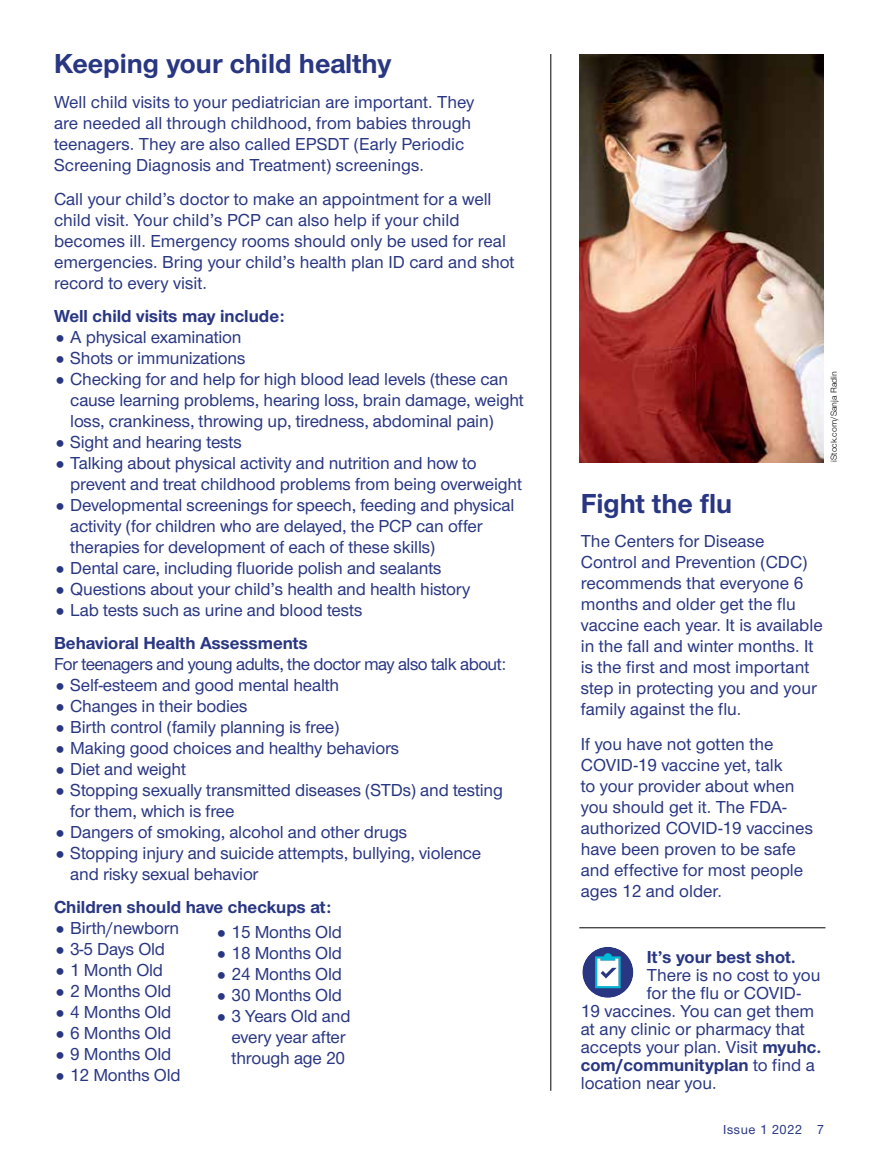
<style>
.page{position:relative;width:878px;height:1161px;background:#fff}
.page>*{position:absolute;margin:0;border:0;box-sizing:border-box;transform-origin:0 0}
.Hed_sans_secondary_A{font:700 28.5px "UHC Sans";color:#293682}
.Sans_no_indent_AMC{font:500 18px/21px "UHC Sans";letter-spacing:-.01em;color:#293682}
.CTA_new_AMC{font:500 18px "UHC Sans";color:#293682}
.Subhead_AMC{font:700 18px "UHC Sans";color:#293682}
.Subhead_AMC-2{font:500 18px "UHC Sans";letter-spacing:-.03em;color:#293682}
.CTA_new_AMC-2{font:700 18px "UHC Sans";color:#293682}
.Folio_R_AMC{font:500 13.5px "UHC Sans";letter-spacing:.04em;color:#293682}
.Legal_language_AMC{font:9px "UHC Sans";color:#000}
.s1{font-weight:700}
.s2{font-weight:500}
</style>
<div class="page">
<hr style="left:579px;top:928px;width:246px;height:1px;background:#000">
<hr style="left:550px;top:54px;width:1px;height:1037px;background:#000">
<div style="left:582px;top:947px;width:51px;height:51px;background:#293682;border-radius:50%"></div>
<svg style="left:595px;top:953px;width:25px;height:35px"></svg>
<img style="left:579px;top:54px;width:245px;height:409px">
<p class="Hed_sans_secondary_A" style="left:54px;top:44px;width:339px">Keeping your child healthy</p>
<p class="Sans_no_indent_AMC" style="left:54px;top:90px;width:422px">Well child visits to your pediatrician are important. They are needed all through childhood, from babies through teenagers. They are also called EPSDT (Early Periodic Screening Diagnosis and Treatment) screenings.</p>
<p class="Sans_no_indent_AMC" style="left:54px;top:188px;width:462px">Call your child’s doctor to make an appointment for a well child visit. Your child’s PCP can also help if your child becomes ill. Emergency rooms should only be used for real emergencies. Bring your child’s health plan ID card and shot record to every visit.</p>
<p class="Subhead_AMC" style="left:54px;top:304px;width:232px">Well child visits may include:</p>
<p class="Sans_no_indent_AMC" style="left:70px;top:326px;width:173px">A physical examination</p>
<p class="Sans_no_indent_AMC" style="left:70px;top:347px;width:177px">Shots or immunizations</p>
<p class="Sans_no_indent_AMC" style="left:70px;top:368px;width:455px">Checking for and help for high blood lead levels (these can cause learning problems, hearing loss, brain damage, weight loss, crankiness, throwing up, tiredness, abdominal pain)</p>
<p class="Sans_no_indent_AMC" style="left:70px;top:431px;width:173px">Sight and hearing tests</p>
<p class="Sans_no_indent_AMC" style="left:70px;top:452px;width:453px">Talking about physical activity and nutrition and how to prevent and treat childhood problems from being overweight</p>
<p class="Sans_no_indent_AMC" style="left:70px;top:494px;width:446px">Developmental screenings for speech, feeding and physical activity (for children who are delayed, the PCP can offer therapies for development of each of these skills)</p>
<p class="Sans_no_indent_AMC" style="left:70px;top:557px;width:373px">Dental care, including fluoride polish and sealants</p>
<p class="Sans_no_indent_AMC" style="left:70px;top:578px;width:401px">Questions about your child’s health and health history</p>
<p class="Sans_no_indent_AMC" style="left:70px;top:599px;width:294px">Lab tests such as urine and blood tests</p>
<p class="Subhead_AMC" style="left:54px;top:631px;width:255px">Behavioral Health Assessments</p>
<p class="Subhead_AMC-2" style="left:54px;top:652px;width:454px">For teenagers and young adults, the doctor may also talk about:</p>
<p class="Sans_no_indent_AMC" style="left:70px;top:674px;width:270px">Self-esteem and good mental health</p>
<p class="Sans_no_indent_AMC" style="left:70px;top:695px;width:179px">Changes in their bodies</p>
<p class="Sans_no_indent_AMC" style="left:70px;top:716px;width:271px">Birth control (family planning is free)</p>
<p class="Sans_no_indent_AMC" style="left:70px;top:737px;width:330px">Making good choices and healthy behaviors</p>
<p class="Sans_no_indent_AMC" style="left:70px;top:758px;width:117px">Diet and weight</p>
<p class="Sans_no_indent_AMC" style="left:70px;top:779px;width:434px">Stopping sexually transmitted diseases (STDs) and testing for them, which is free</p>
<p class="Sans_no_indent_AMC" style="left:70px;top:821px;width:338px">Dangers of smoking, alcohol and other drugs</p>
<p class="Sans_no_indent_AMC" style="left:70px;top:842px;width:412px">Stopping injury and suicide attempts, bullying, violence and risky sexual behavior</p>
<p class="Subhead_AMC" style="left:54px;top:895px;width:279px">Children should have checkups at:</p>
<p class="Sans_no_indent_AMC" style="left:70px;top:917px;width:110px">Birth/newborn</p>
<p class="Sans_no_indent_AMC" style="left:70px;top:938px;width:96px">3-5 Days Old</p>
<p class="Sans_no_indent_AMC" style="left:70px;top:959px;width:94px">1 Month Old</p>
<p class="Sans_no_indent_AMC" style="left:70px;top:980px;width:103px">2 Months Old</p>
<p class="Sans_no_indent_AMC" style="left:70px;top:1001px;width:103px">4 Months Old</p>
<p class="Sans_no_indent_AMC" style="left:70px;top:1022px;width:103px">6 Months Old</p>
<p class="Sans_no_indent_AMC" style="left:70px;top:1043px;width:103px">9 Months Old</p>
<p class="Sans_no_indent_AMC" style="left:70px;top:1064px;width:112px">12 Months Old</p>
<p class="Sans_no_indent_AMC" style="left:231px;top:921px;width:112px">15 Months Old</p>
<p class="Sans_no_indent_AMC" style="left:231px;top:942px;width:112px">18 Months Old</p>
<p class="Sans_no_indent_AMC" style="left:231px;top:963px;width:112px">24 Months Old</p>
<p class="Sans_no_indent_AMC" style="left:231px;top:984px;width:112px">30 Months Old</p>
<p class="Sans_no_indent_AMC" style="left:231px;top:1005px;width:120px">3 Years Old and every year after through age 20</p>
<p class="Legal_language_AMC" style="left:827px;top:462px;width:92px;rotate:-90deg">iStock.com/Sanja Radin</p>
<p class="Hed_sans_secondary_A" style="left:580px;top:484px;width:153px">Fight the flu</p>
<p class="Sans_no_indent_AMC" style="left:580px;top:530px;width:243px">The Centers for Disease<br>Control and Prevention (CDC) recommends that everyone 6 months and older get the flu vaccine each year. It is available in the fall and winter months. It is the first and most important step in protecting you and your family against the flu.</p>
<p class="Sans_no_indent_AMC" style="left:580px;top:733px;width:234px">If you have not gotten the<br>COVID-19 vaccine yet, talk<br>to your provider about when you should get it. The FDA&shy;authorized COVID-19 vaccines have been proven to be safe and effective for most people ages 12 and older.</p>
<p class="CTA_new_AMC-2" style="left:647px;top:945px;width:150px">It’s your best shot.</p>
<p class="CTA_new_AMC" style="left:647px;top:963px;width:175px">There is no cost to you</p>
<p class="CTA_new_AMC" style="left:647px;top:981px;width:156px">for the flu or COVID-</p>
<p class="CTA_new_AMC" style="left:580px;top:999px;width:235px">19 vaccines. You can get them</p>
<p class="CTA_new_AMC" style="left:580px;top:1017px;width:225px">at any clinic or pharmacy that</p>
<p class="CTA_new_AMC" style="left:580px;top:1035px;width:242px">accepts your plan. Visit <span class="s1">myuhc.</span></p>
<p class="CTA_new_AMC-2" style="left:580px;top:1053px;width:235px">com/communityplan <span class="s2">to find a</span></p>
<p class="CTA_new_AMC" style="left:580px;top:1071px;width:137px">location near you.</p>
<p class="Folio_R_AMC" style="left:723px;top:1120px;width:102px">Issue 1 2022 7</p>
</div>
